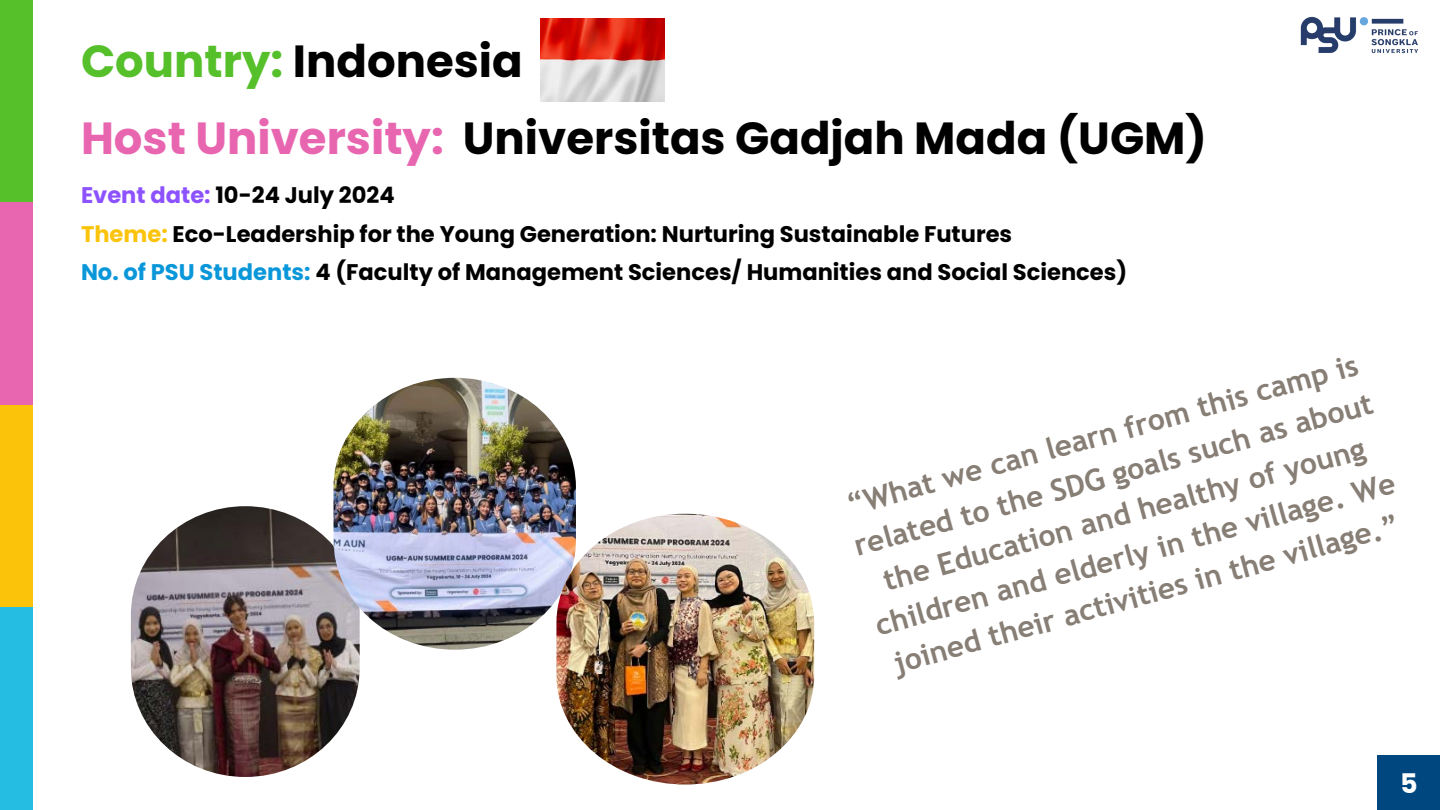
<style>
.page{position:relative;width:1440px;height:810px;background:#fff}
.page>*{position:absolute;margin:0;border:0;box-sizing:border-box;transform-origin:0 0}
.t1{font:700 45px "Poppins";color:#000}
.t2{font:700 30px/41.3px "Trebuchet MS";color:#877e75;text-align:center}
.t3{font:700 27px "Poppins";color:#fff}
.t4{font:700 22.6px "Poppins";color:#000}
.s1{color:#56c02b}
.s2{color:#e866b0}
.s3{color:#8c52ff}
.s4{color:#fcc30b}
.s5{color:#0a97d9}
</style>
<div class="page">
<div style="left:0;top:0;width:32px;height:202px;background:#56c02b"></div>
<div style="left:0;top:202px;width:32px;height:203px;background:#e866b0"></div>
<div style="left:0;top:405px;width:32px;height:202px;background:#fcc30b"></div>
<div style="left:0;top:607px;width:32px;height:203px;background:#26bde2"></div>
<div style="left:1378px;top:755px;width:62px;height:55px;background:#00467f"></div>
<img style="left:1300px;top:16px;width:118px;height:38px">
<img style="left:131px;top:506px;width:229px;height:271px;border-radius:112px">
<img style="left:334px;top:378px;width:242px;height:272px">
<img style="left:556px;top:514px;width:258px;height:270px">
<img style="left:540px;top:18px;width:125px;height:84px">
<p class="t1" style="left:81px;top:30px;width:443px"><span class="s1">Country:</span> Indonesia</p>
<p class="t1" style="left:81px;top:107px;width:1128px"><span class="s2">Host University:</span> Universitas Gadjah Mada (UGM)</p>
<p class="t4" style="left:81px;top:180px;width:315px"><span class="s3">Event date:</span> 10-24 July 2024</p>
<p class="t4" style="left:81px;top:218px;width:933px"><span class="s4">Theme:</span> Eco-Leadership for the Young Generation: Nurturing Sustainable Futures</p>
<p class="t4" style="left:81px;top:256px;width:1048px"><span class="s5">No. of PSU Students:</span> 4 (Faculty of Management Sciences/ Humanities and Social Sciences)</p>
<p class="t2" style="left:838px;top:484px;width:540px;rotate:-15deg">“What we can learn from this camp is related to the SDG goals such as about the Education and healthy of young children and elderly in the village. We joined their activities in the village.”</p>
<p class="t3" style="left:1400px;top:765px;width:19px">5</p>
</div>
